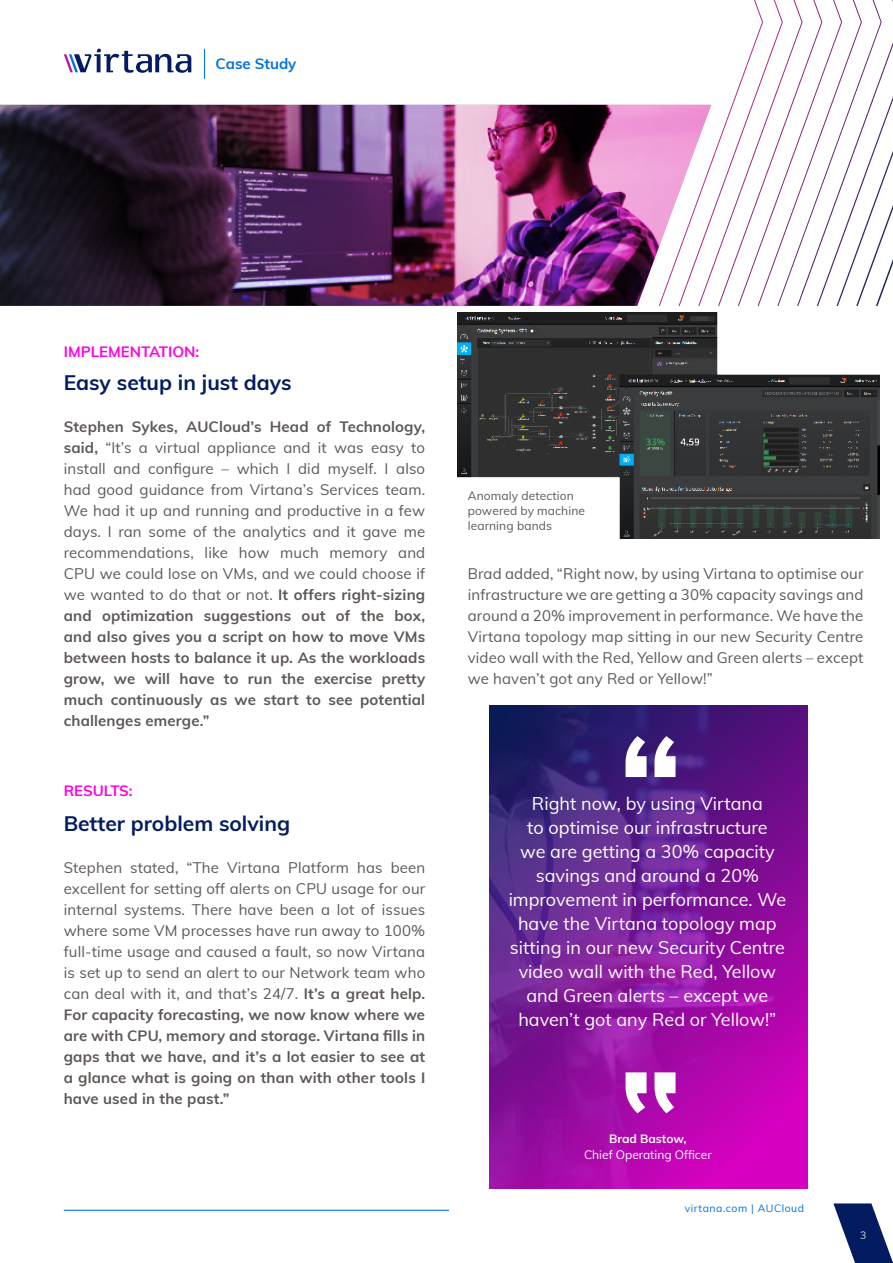
<style>
.page{position:relative;width:893px;height:1263px;background:#fff}
.page>*{position:absolute;margin:0;border:0;box-sizing:border-box;transform-origin:0 0}
.t1{font:700 150px "Muli";color:#fff}
.Section_Heading{font:700 21px "Muli";color:#031c60}
.Quote_Copy{font:18px/24px "Muli";color:#fff;text-align:center}
.Body_Copy{font:15px/21px "Muli";letter-spacing:.01em;color:#5d5856;text-align:justify}
.Body_Copy-2{font:700 15px "Muli";color:#ff00e3}
.t2{font:700 15px "Muli";color:#0073dd}
.Body_Copy-3{font:12px/15px "Muli";letter-spacing:.01em;color:#5d5856}
.authors{font:12px "Muli";color:#fff}
.authors-2{font:700 12px "Muli";color:#fff}
.t3{font:10.5px "Muli";letter-spacing:.05em;color:#0073dd}
.t4{font:10.5px "Muli";color:#d2dae7}
.s1{font-weight:700}
</style>
<div class="page">
<svg style="left:834px;top:1203px;width:59px;height:60px"></svg>
<svg style="left:64px;top:49px;width:127px;height:24px"></svg>
<hr style="left:204px;top:49px;width:1px;height:30px;background:#0073dd">
<svg style="left:659px;top:0;width:234px;height:307px"></svg>
<hr style="left:64px;top:1210px;width:385px;height:1px;background:#0073dd">
<svg style="left:489px;top:706px;width:319px;height:482px;background:#7d1697"></svg>
<img style="left:0;top:105px;width:711px;height:201px">
<img style="left:457px;top:313px;width:423px;height:225px">
<svg style="left:625px;top:1072px;width:50px;height:41px;background:#a709a9"></svg>
<p class="t2" style="left:216px;top:53px;width:82px">Case Study</p>
<p class="Body_Copy-2" style="left:64px;top:340px;width:137px">IMPLEMENTATION:</p>
<p class="Section_Heading" style="left:64px;top:367px;width:229px">Easy setup in just days</p>
<p class="Body_Copy" style="left:64px;top:415px;width:363px"><span class="s1">Stephen Sykes, AUCloud’s Head of Technology, said,</span> “It’s a virtual appliance and it was easy to install and configure – which I did myself. I also had good guidance from Virtana’s Services team.<br>We had it up and running and productive in a few days. I ran some of the analytics and it gave me recommendations, like how much memory and CPU we could lose on VMs, and we could choose if we wanted to do that or not. <span class="s1">It offers right-sizing and optimization suggestions out of the box, and also gives you a script on how to move VMs between hosts to balance it up. As the workloads grow, we will have to run the exercise pretty much continuously as we start to see potential challenges emerge.”</span></p>
<p class="Body_Copy-2" style="left:64px;top:779px;width:70px">RESULTS:</p>
<p class="Section_Heading" style="left:64px;top:808px;width:228px">Better problem solving</p>
<p class="Body_Copy" style="left:64px;top:856px;width:363px">Stephen stated, “The Virtana Platform has been excellent for setting off alerts on CPU usage for our internal systems. There have been a lot of issues where some VM processes have run away to 100% full-time usage and caused a fault, so now Virtana is set up to send an alert to our Network team who can deal with it, and that’s 24/7. <span class="s1">It’s a great help.<br>For capacity forecasting, we now know where we are with CPU, memory and storage. Virtana fills in gaps that we have, and it’s a lot easier to see at a glance what is going on than with other tools I have used in the past.”</span></p>
<p class="Body_Copy-3" style="left:468px;top:487px;width:119px">Anomaly detection powered by machine learning bands</p>
<p class="Body_Copy" style="left:468px;top:562px;width:397px">Brad added, “Right now, by using Virtana to optimise our infrastructure we are getting a 30% capacity savings and around a 20% improvement in performance. We have the Virtana topology map sitting in our new Security Centre video wall with the Red, Yellow and Green alerts – except we haven’t got any Red or Yellow!”</p>
<p class="t1" style="left:617px;top:680px;width:68px">“</p>
<p class="Quote_Copy" style="left:509px;top:791px;width:279px">Right now, by using Virtana<br>to optimise our infrastructure<br>we are getting a 30% capacity savings and around a 20% improvement in performance. We have the Virtana topology map sitting in our new Security Centre video wall with the Red, Yellow and Green alerts – except we haven’t got any Red or Yellow!”</p>
<p class="authors-2" style="left:609px;top:1129px;width:79px">Brad Bastow,</p>
<p class="authors" style="left:584px;top:1146px;width:129px">Chief Operating Officer</p>
<p class="t3" style="left:685px;top:1201px;width:121px">virtana.com | AUCloud</p>
<p class="t4" style="left:860px;top:1227px;width:8px">3</p>
</div>
